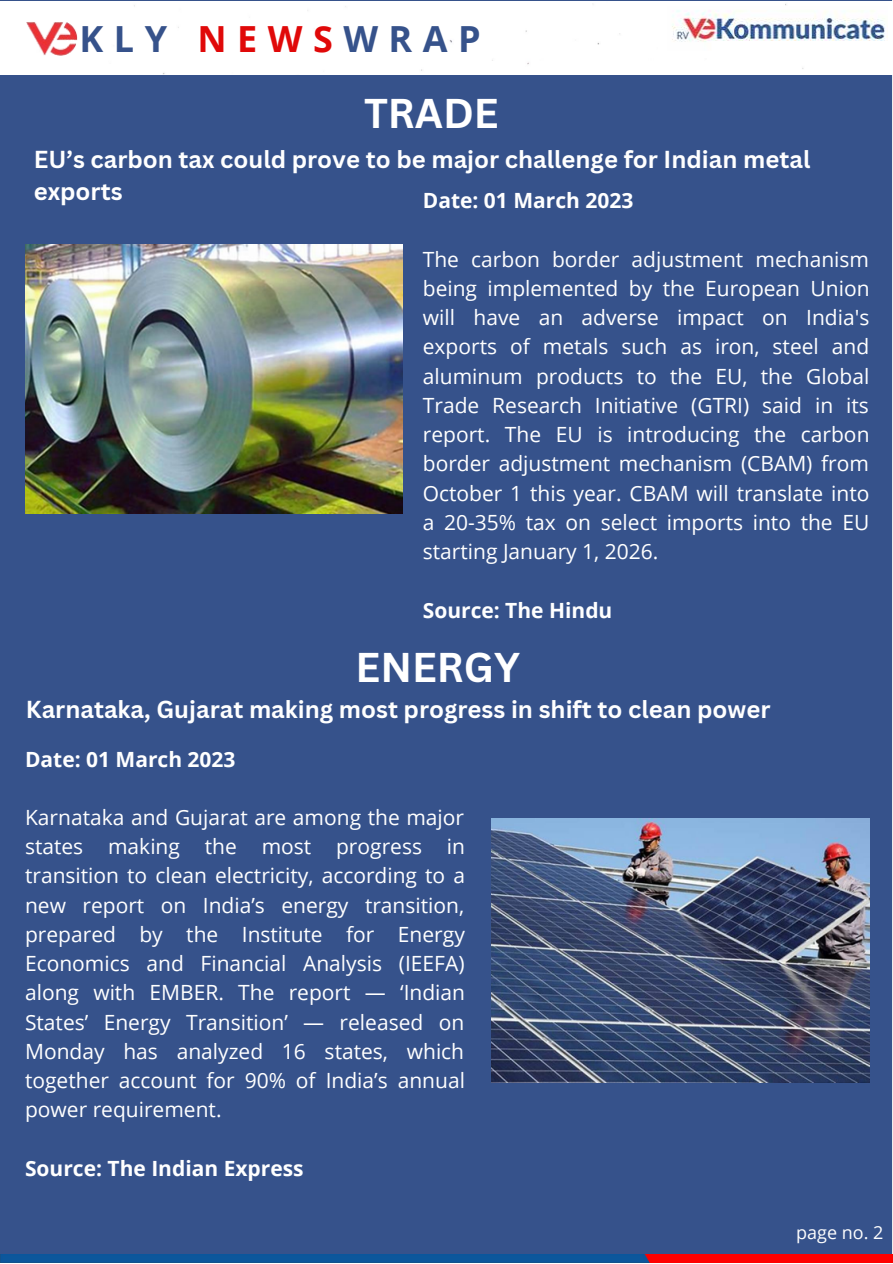
<style>
.page{position:relative;width:893px;height:1264px;background:#fff}
.page>*{position:absolute;margin:0;border:0;box-sizing:border-box;transform-origin:0 0}
.t1{font:700 40.5px "Canva Sans";color:#fff}
.t2{font:700 36px "Open Sans";letter-spacing:.29em;color:#36528b}
.t3{font:700 23.85px/32.5px "Canva Sans";color:#fff}
.t4{font:21px/29.2px "Open Sans";color:#fff;text-align:justify}
.t5{font:700 21px "Open Sans";color:#fff}
.t6{font:18px "Open Sans";color:#fefefe}
.s1{color:#e00909}
</style>
<div class="page">
<div style="left:0;top:0;width:891px;height:1254px;background:#36528b"></div>
<div style="left:0;top:2px;width:891px;height:73px;background:#fff"></div>
<img style="left:0;top:1254px;width:892px;height:8px">
<img style="left:667px;top:6px;width:220px;height:44px">
<img style="left:25px;top:22px;width:53px;height:35px">
<img style="left:25px;top:244px;width:378px;height:270px">
<img style="left:491px;top:818px;width:378px;height:264px">
<h2 class="t2" style="left:79px;top:13px;width:402px">KLY <span class="s1">NEWS</span>WRAP</h2>
<h1 class="t1" style="left:364px;top:85px;width:136px">TRADE</h1>
<p class="t3" style="left:34px;top:142px;width:778px">EU’s carbon tax could prove to be major challenge for Indian metal exports</p>
<p class="t5" style="left:423px;top:186px;width:212px">Date: 01 March 2023</p>
<p class="t4" style="left:423px;top:244px;width:448px">The carbon border adjustment mechanism being implemented by the European Union will have an adverse impact on India's exports of metals such as iron, steel and aluminum products to the EU, the Global Trade Research Initiative (GTRI) said in its report. The EU is introducing the carbon border adjustment mechanism (CBAM) from October 1 this year. CBAM will translate into a 20-35% tax on select imports into the EU starting January 1, 2026.</p>
<p class="t5" style="left:423px;top:595px;width:191px">Source: The Hindu</p>
<h1 class="t1" style="left:355px;top:639px;width:166px">ENERGY</h1>
<p class="t3" style="left:26px;top:692px;width:746px">Karnataka, Gujarat making most progress in shift to clean power</p>
<p class="t5" style="left:25px;top:744px;width:212px">Date: 01 March 2023</p>
<p class="t4" style="left:25px;top:802px;width:441px">Karnataka and Gujarat are among the major states making the most progress in transition to clean electricity, according to a new report on India’s energy transition, prepared by the Institute for Energy Economics and Financial Analysis (IEEFA) along with EMBER. The report — ‘Indian States’ Energy Transition’ — released on Monday has analyzed 16 states, which together account for 90% of India’s annual power requirement.</p>
<p class="t5" style="left:25px;top:1153px;width:280px">Source: The Indian Express</p>
<p class="t6" style="left:796px;top:1219px;width:89px">page no. 2</p>
</div>
